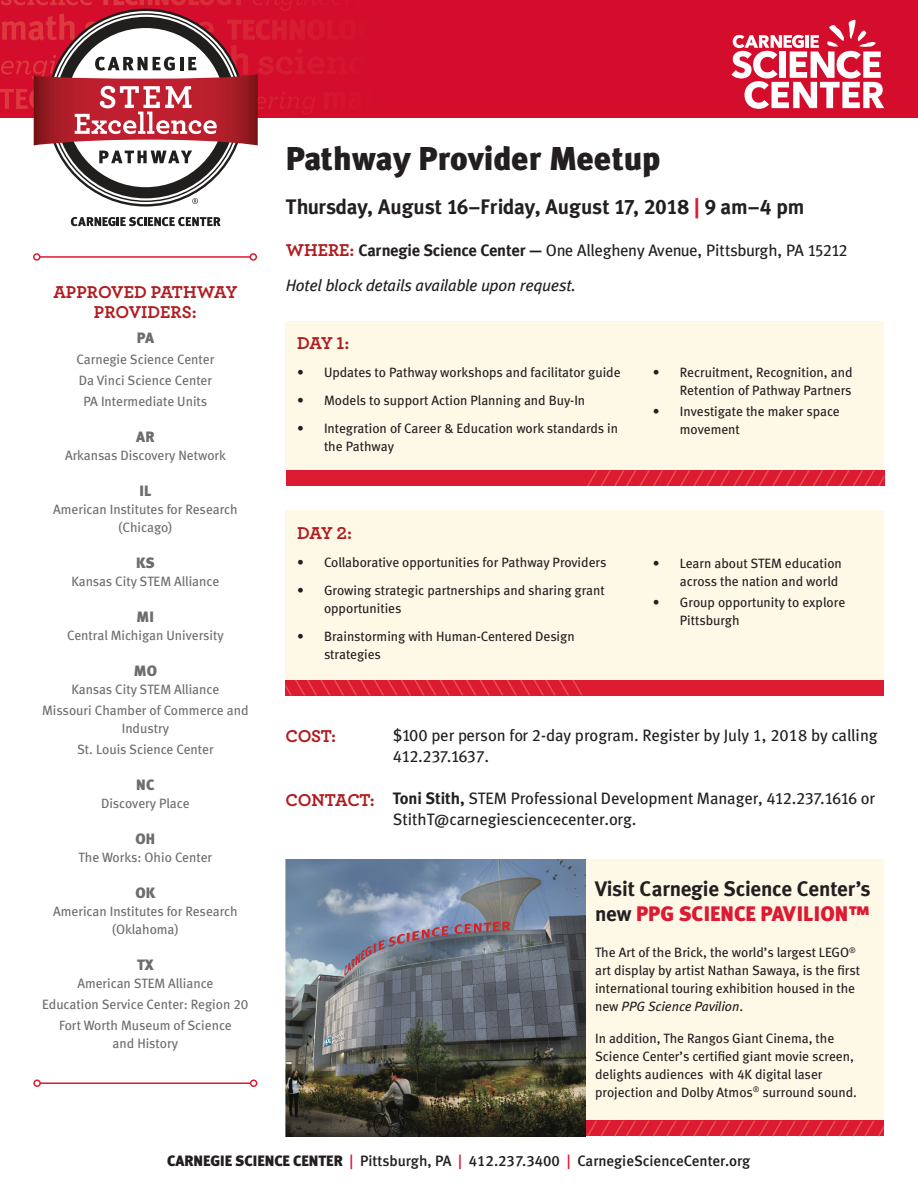
<style>
.page{position:relative;width:918px;height:1188px;background:#fff}
.page>*{position:absolute;margin:0;border:0;box-sizing:border-box;transform-origin:0 0}
.t1{font:33px "Meta Black Lf";letter-spacing:.005em;color:#231f20}
.t2{font:21px/25.5px "Meta Bold LF";color:#231f20}
.t3{font:700 18px/19.5px "Archer Pro";letter-spacing:-.01em;color:#b11c20;text-align:center}
.t4{font:16.5px/21px "Meta Book LF";letter-spacing:-.005em;color:#231f20}
.t5{font:italic 16.5px "Meta Book LF";letter-spacing:-.005em;color:#231f20}
.t6{font:15px "Meta Medium LF";color:#231f20}
.t7{font:15px "Meta Black Lf";letter-spacing:.01em;color:#6c6d70}
.t8{font:13.5px/18px "Meta Book LF";color:#231f20}
.t9{font:13.5px/18px "Meta Book LF";color:#6c6d70;text-align:center}
.s1{color:#dc1a32}
.s2{font-family:"Archer Pro";font-weight:700;font-size:18px;color:#b11c20}
.s3{font-family:"Meta Bold LF"}
.s4{font-family:"Meta Black Lf";color:#dc1a32}
.s5{font-style:italic}
.s6{font-family:"Meta Black Lf"}
</style>
<div class="page">
<div style="left:0;top:0;width:918px;height:117px;background:#d30d2b"></div>
<div style="left:286px;top:322px;width:598px;height:156px;background:#fef9e7"></div>
<div style="left:422px;top:859px;width:462px;height:277px;background:#fef9e7"></div>
<hr style="left:40px;top:256px;width:210px;height:2px;background:#dc1a32">
<div style="left:250px;top:253px;width:7px;height:8px;border:2px solid #dc1a32;border-radius:50%"></div>
<div style="left:33px;top:253px;width:7px;height:8px;border:2px solid #dc1a32;border-radius:50%"></div>
<div style="left:286px;top:470px;width:598px;height:16px;background:#dc1a32"></div>
<svg style="left:587px;top:470px;width:297px;height:16px"></svg>
<hr style="left:40px;top:1082px;width:211px;height:2px;background:#dc1a32">
<div style="left:250px;top:1079px;width:7px;height:8px;border:2px solid #dc1a32;border-radius:50%"></div>
<div style="left:33px;top:1079px;width:8px;height:8px;border:2px solid #dc1a32;border-radius:50%"></div>
<svg style="left:587px;top:1121px;width:297px;height:15px;background:#dc2135"></svg>
<div style="left:286px;top:510px;width:598px;height:185px;background:#fef9e7"></div>
<div style="left:286px;top:680px;width:598px;height:15px;background:#dc1a32"></div>
<svg style="left:286px;top:680px;width:297px;height:15px"></svg>
<img style="left:286px;top:859px;width:300px;height:277px">
<svg style="left:71px;top:217px;width:150px;height:9px"></svg>
<svg style="left:0;top:0;width:392px;height:207px"></svg>
<svg style="left:731px;top:20px;width:153px;height:89px"></svg>
<p class="t3" style="left:53px;top:281px;width:185px">APPROVED PATHWAY<br>PROVIDERS:</p>
<p class="t7" style="left:137px;top:329px;width:19px">PA</p>
<p class="t9" style="left:76px;top:350px;width:139px">Carnegie Science Center</p>
<p class="t9" style="left:79px;top:371px;width:135px">Da Vinci Science Center</p>
<p class="t9" style="left:84px;top:392px;width:125px">PA Intermediate Units</p>
<p class="t7" style="left:136px;top:428px;width:20px">AR</p>
<p class="t9" style="left:65px;top:446px;width:163px">Arkansas Discovery Network</p>
<p class="t7" style="left:139px;top:482px;width:13px">IL</p>
<p class="t9" style="left:53px;top:500px;width:186px">American Institutes for Research (Chicago)</p>
<p class="t7" style="left:136px;top:554px;width:20px">KS</p>
<p class="t9" style="left:71px;top:572px;width:149px">Kansas City STEM Alliance</p>
<p class="t7" style="left:137px;top:608px;width:19px">MI</p>
<p class="t9" style="left:67px;top:626px;width:158px">Central Michigan University</p>
<p class="t7" style="left:134px;top:662px;width:25px">MO</p>
<p class="t9" style="left:71px;top:680px;width:149px">Kansas City STEM Alliance</p>
<p class="t9" style="left:42px;top:701px;width:208px">Missouri Chamber of Commerce and<br>Industry</p>
<p class="t9" style="left:77px;top:740px;width:138px">St. Louis Science Center</p>
<p class="t7" style="left:136px;top:776px;width:20px">NC</p>
<p class="t9" style="left:101px;top:794px;width:90px">Discovery Place</p>
<p class="t7" style="left:135px;top:830px;width:21px">OH</p>
<p class="t9" style="left:79px;top:848px;width:135px">The Works: Ohio Center</p>
<p class="t7" style="left:135px;top:884px;width:21px">OK</p>
<p class="t9" style="left:53px;top:902px;width:186px">American Institutes for Research (Oklahoma)</p>
<p class="t7" style="left:137px;top:956px;width:18px">TX</p>
<p class="t9" style="left:77px;top:974px;width:138px">American STEM Alliance</p>
<p class="t9" style="left:42px;top:995px;width:208px">Education Service Center: Region 20</p>
<p class="t9" style="left:59px;top:1016px;width:174px">Fort Worth Museum of Science</p>
<p class="t9" style="left:113px;top:1034px;width:67px">and History</p>
<p class="t1" style="left:286px;top:139px;width:376px">Pathway Provider Meetup</p>
<p class="t2" style="left:286px;top:194px;width:520px">Thursday, August 16–Friday, August 17, 2018 <span class="s1">|</span> 9 am–4 pm</p>
<p class="t4" style="left:286px;top:240px;width:563px"><span class="s2">WHERE:</span> <span class="s3">Carnegie Science Center —</span> One Allegheny Avenue, Pittsburgh, PA 15212</p>
<p class="t5" style="left:286px;top:276px;width:292px">Hotel block details available upon request.</p>
<p class="t3" style="left:297px;top:332px;width:54px">DAY 1:</p>
<p class="t8" style="left:297px;top:363px;width:325px">• Updates to Pathway workshops and facilitator guide</p>
<p class="t8" style="left:297px;top:391px;width:290px">• Models to support Action Planning and Buy-In</p>
<p class="t8" style="left:324px;top:419px;width:296px;text-indent:-27px">• Integration of Career &amp; Education work standards in the Pathway</p>
<p class="t3" style="left:297px;top:522px;width:57px">DAY 2:</p>
<p class="t8" style="left:297px;top:553px;width:311px">• Collaborative opportunities for Pathway Providers</p>
<p class="t8" style="left:324px;top:582px;width:282px;text-indent:-27px">• Growing strategic partnerships and sharing grant opportunities</p>
<p class="t8" style="left:324px;top:628px;width:252px;text-indent:-27px">• Brainstorming with Human-Centered Design strategies</p>
<p class="t8" style="left:653px;top:363px;width:201px;text-align:right">• Recruitment, Recognition, and<br>Retention of Pathway Partners</p>
<p class="t8" style="left:680px;top:402px;width:161px;text-indent:-27px">• Investigate the maker space movement</p>
<p class="t8" style="left:653px;top:554px;width:191px;text-align:right">• Learn about STEM education across the nation and world</p>
<p class="t8" style="left:680px;top:593px;width:167px;text-indent:-27px">• Group opportunity to explore<br>Pittsburgh</p>
<p class="t3" style="left:286px;top:725px;width:52px">COST:</p>
<p class="t3" style="left:286px;top:789px;width:91px">CONTACT:</p>
<p class="t4" style="left:393px;top:725px;width:486px">$100 per person for 2-day program. Register by July 1, 2018 by calling<br>412.237.1637.</p>
<p class="t4" style="left:393px;top:788px;width:484px"><span class="s3">Toni Stith,</span> STEM Professional Development Manager, 412.237.1616 or<br>StithT@carnegiesciencecenter.org.</p>
<p class="t2" style="left:595px;top:875px;width:277px">Visit Carnegie Science Center’s new <span class="s4">PPG SCIENCE PAVILION™</span></p>
<p class="t8" style="left:595px;top:943px;width:266px">The Art of the Brick, the world’s largest LEGO<sup>® </sup>art display by artist Nathan Sawaya, is the first international touring exhibition housed in the new <span class="s5">PPG Science Pavilion</span>.</p>
<p class="t8" style="left:595px;top:1029px;width:263px">In addition, The Rangos Giant Cinema, the Science Center’s certified giant movie screen, delights audiences with 4K digital laser projection and Dolby Atmos<sup>®</sup> surround sound.</p>
<p class="t6" style="left:167px;top:1153px;width:585px"><span class="s6">CARNEGIE SCIENCE CENTER</span> <span class="s1">|</span> Pittsburgh, PA <span class="s1">|</span> 412.237.3400 <span class="s1">|</span> CarnegieScienceCenter.org</p>
</div>
